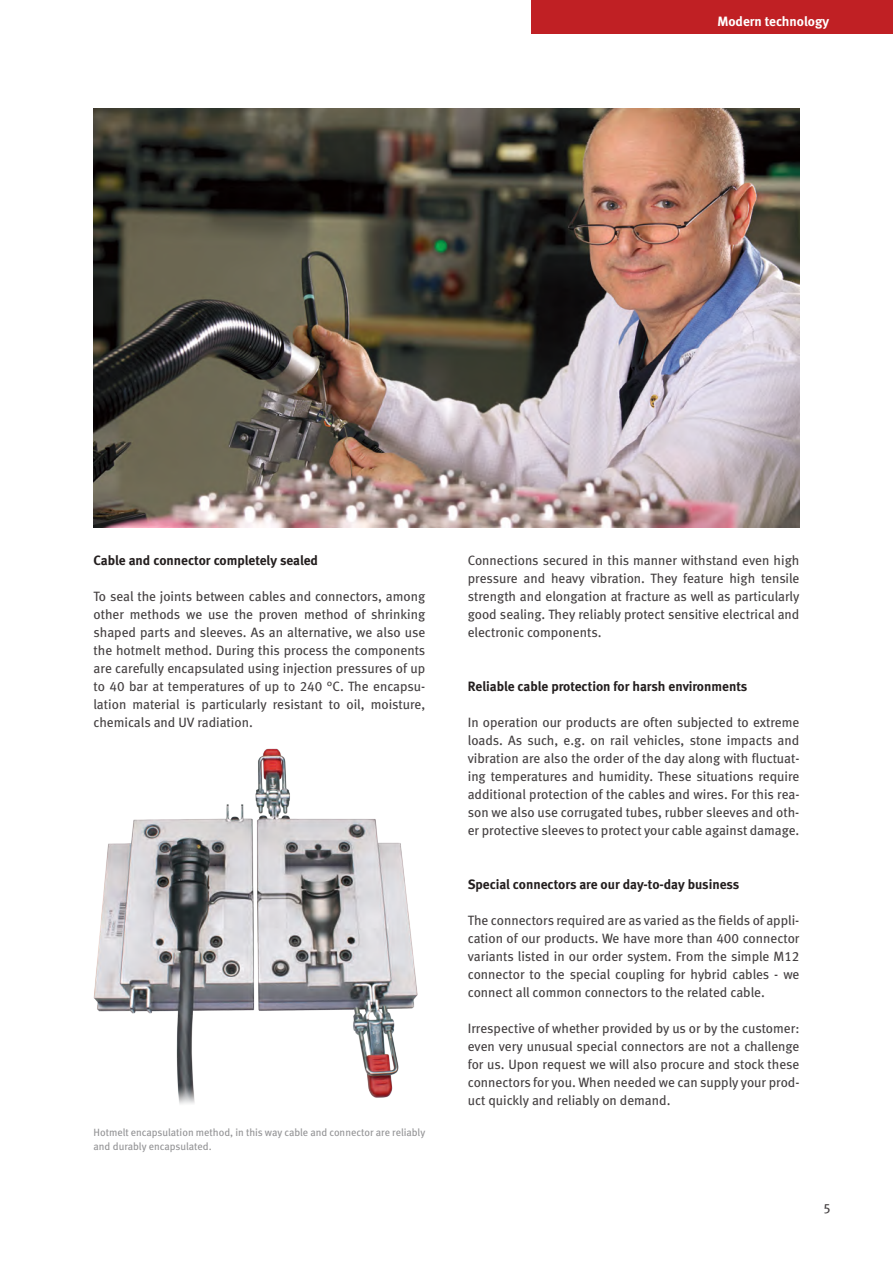
<style>
.page{position:relative;width:893px;height:1263px;background:#fff}
.page>*{position:absolute;margin:0;border:0;box-sizing:border-box;transform-origin:0 0}
.t1{font:13.5px/18px "Meta Book LF";color:#444041;text-align:justify}
.t2{font:13.5px "Meta Bold LF";color:#241f1f}
.t3{font:13.5px "Meta Bold LF";color:#fff}
.t4{font:10.5px/13.5px "Meta Book LF";color:#939395}
</style>
<div class="page">
<div style="left:531px;top:0;width:362px;height:34px;background:#c02024"></div>
<img style="left:94px;top:748px;width:324px;height:356px">
<img style="left:93px;top:108px;width:706px;height:419px">
<p class="t3" style="left:717px;top:14px;width:113px">Modern technology</p>
<p class="t2" style="left:94px;top:552px;width:226px">Cable and connector completely sealed</p>
<p class="t1" style="left:94px;top:587px;width:333px">To seal the joints between cables and connectors, among other methods we use the proven method of shrinking shaped parts and sleeves. As an alternative, we also use the hotmelt method. During this process the components are carefully encapsulated using injection pressures of up to 40 bar at temperatures of up to 240 °C. The encapsu&shy;lation material is particularly resistant to oil, moisture, chemicals and UV radiation.</p>
<p class="t4" style="left:94px;top:1126px;width:333px">Hotmelt encapsulation method, in this way cable and connector are reliably and durably encapsulated.</p>
<p class="t1" style="left:468px;top:551px;width:333px">Connections secured in this manner withstand even high pressure and heavy vibration. They feature high tensile strength and elongation at fracture as well as particularly good sealing. They reliably protect sensitive electrical and electronic components.</p>
<p class="t2" style="left:468px;top:678px;width:281px">Reliable cable protection for harsh environments</p>
<p class="t1" style="left:468px;top:713px;width:333px">In operation our products are often subjected to extreme loads. As such, e.g. on rail vehicles, stone impacts and vibration are also the order of the day along with fluctuat&shy;ing temperatures and humidity. These situations require additional protection of the cables and wires. For this rea&shy;son we also use corrugated tubes, rubber sleeves and oth&shy;er protective sleeves to protect your cable against damage.</p>
<p class="t2" style="left:468px;top:876px;width:273px">Special connectors are our day-to-day business</p>
<p class="t1" style="left:468px;top:911px;width:333px">The connectors required are as varied as the fields of appli&shy;cation of our products. We have more than 400 connector variants listed in our order system. From the simple M12 connector to the special coupling for hybrid cables - we connect all common connectors to the related cable.</p>
<p class="t1" style="left:468px;top:1019px;width:333px">Irrespective of whether provided by us or by the customer: even very unusual special connectors are not a challenge for us. Upon request we will also procure and stock these connectors for you. When needed we can supply your prod&shy;uct quickly and reliably on demand.</p>
<p class="t1" style="left:823px;top:1199px;width:9px">5</p>
</div>
